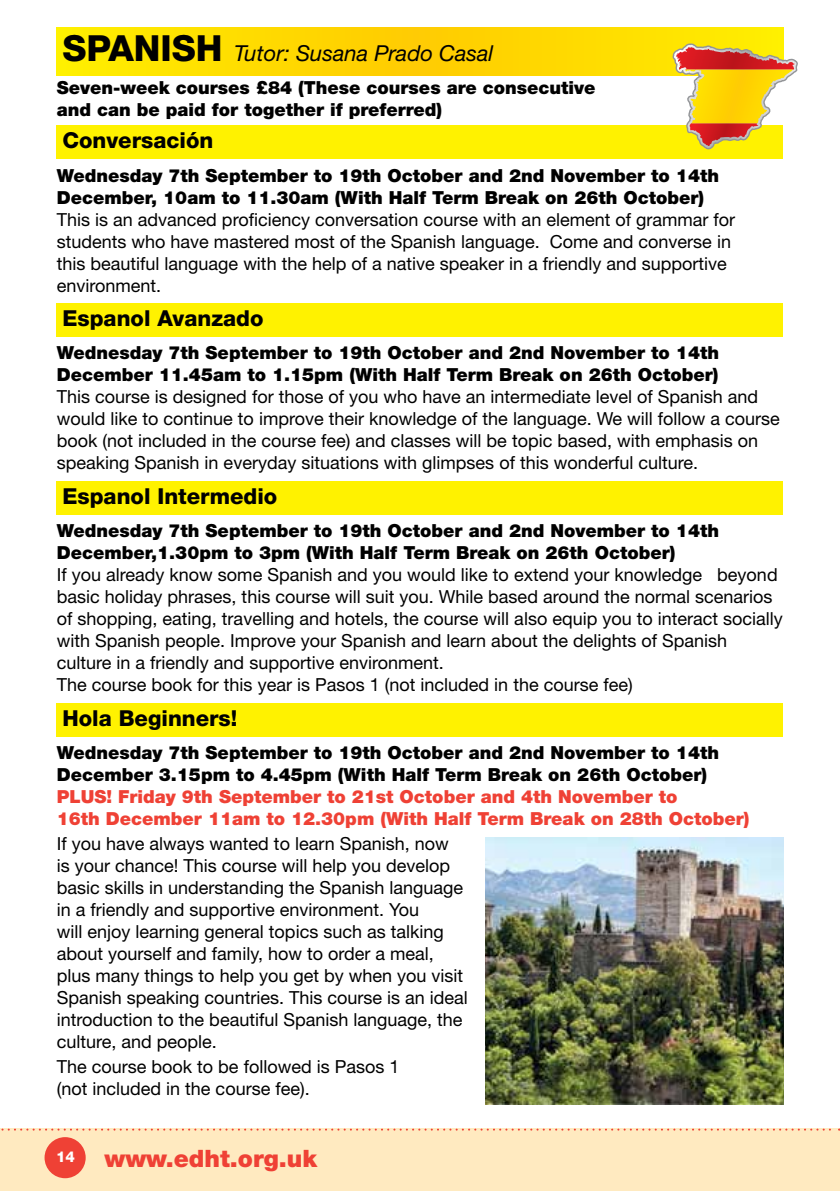
<style>
.page{position:relative;width:840px;height:1191px;background:#fff}
.page>*{position:absolute;margin:0;border:0;box-sizing:border-box;transform-origin:0 0}
.t1{font:900 24px "Helvetica Neue LT";color:#ef4135}
.t2{font:800 22px "Helvetica Neue LT";color:#000}
.t3{font:italic 22px "Helvetica Neue LT";color:#000}
.t4{font:18px/22px "Helvetica Neue LT";color:#000}
.t5{font:900 18px/22px "Helvetica Neue LT";color:#000}
.t6{font:900 18px/22px "Helvetica Neue LT";color:#ef4135}
.s1{font-weight:800;font-style:normal;font-size:36px}
</style>
<div class="page">
<svg style="left:57px;top:28px;width:725px;height:47px;background:#fedb00"></svg>
<div style="left:57px;top:126px;width:725px;height:33px;background:#fff200"></div>
<div style="left:57px;top:303px;width:725px;height:34px;background:#fff200"></div>
<div style="left:57px;top:481px;width:725px;height:34px;background:#fff200"></div>
<div style="left:57px;top:703px;width:725px;height:33px;background:#fff200"></div>
<img style="left:485px;top:838px;width:297px;height:266px">
<svg style="left:673px;top:44px;width:125px;height:115px"></svg>
<div style="left:0;top:1128px;width:839px;height:63px;background:#ffeac0"></div>
<div style="left:45px;top:1137px;width:41px;height:41px;background:#ef4135;border-radius:50%"></div>
<svg style="left:1px;top:1128px;width:838px;height:2px"></svg>
<p class="t3" style="left:62px;top:40px;width:432px"><span class="s1">SPANISH</span> Tutor: Susana Prado Casal</p>
<p class="t5" style="left:57px;top:77px;width:540px">Seven-week courses £84 (These courses are consecutive and can be paid for together if preferred)</p>
<p class="t2" style="left:62px;top:127px;width:152px">Conversación</p>
<p class="t5" style="left:57px;top:164px;width:663px">Wednesday 7th September to 19th October and 2nd November to 14th<br>December, 10am to 11.30am (With Half Term Break on 26th October)</p>
<p class="t4" style="left:57px;top:208px;width:679px">This is an advanced proficiency conversation course with an element of grammar for students who have mastered most of the Spanish language. Come and converse in this beautiful language with the help of a native speaker in a friendly and supportive environment.</p>
<p class="t2" style="left:62px;top:305px;width:202px">Espanol Avanzado</p>
<p class="t5" style="left:57px;top:342px;width:663px">Wednesday 7th September to 19th October and 2nd November to 14th<br>December 11.45am to 1.15pm (With Half Term Break on 26th October)</p>
<p class="t4" style="left:57px;top:386px;width:724px">This course is designed for those of you who have an intermediate level of Spanish and would like to continue to improve their knowledge of the language. We will follow a course book (not included in the course fee) and classes will be topic based, with emphasis on speaking Spanish in everyday situations with glimpses of this wonderful culture.</p>
<p class="t2" style="left:62px;top:483px;width:216px">Espanol Intermedio</p>
<p class="t5" style="left:57px;top:520px;width:663px">Wednesday 7th September to 19th October and 2nd November to 14th<br>December,1.30pm to 3pm (With Half Term Break on 26th October)</p>
<p class="t4" style="left:57px;top:564px;width:727px">If you already know some Spanish and you would like to extend your knowledge beyond basic holiday phrases, this course will suit you. While based around the normal scenarios of shopping, eating, travelling and hotels, the course will also equip you to interact socially with Spanish people. Improve your Spanish and learn about the delights of Spanish culture in a friendly and supportive environment.<br>The course book for this year is Pasos 1 (not included in the course fee)</p>
<p class="t2" style="left:62px;top:705px;width:176px">Hola Beginners!</p>
<p class="t5" style="left:57px;top:742px;width:663px">Wednesday 7th September to 19th October and 2nd November to 14th<br>December 3.15pm to 4.45pm (With Half Term Break on 26th October)</p>
<p class="t6" style="left:57px;top:785px;width:694px">PLUS! Friday 9th September to 21st October and 4th November to<br>16th December 11am to 12.30pm (With Half Term Break on 28th October)</p>
<p class="t4" style="left:57px;top:832px;width:412px">If you have always wanted to learn Spanish, now<br>is your chance! This course will help you develop basic skills in understanding the Spanish language in a friendly and supportive environment. You<br>will enjoy learning general topics such as talking about yourself and family, how to order a meal, plus many things to help you get by when you visit Spanish speaking countries. This course is an ideal introduction to the beautiful Spanish language, the culture, and people.</p>
<p class="t4" style="left:57px;top:1055px;width:344px">The course book to be followed is Pasos 1 (not included in the course fee).</p>
<h1 class="t1" style="left:56px;top:1144px;width:262px"><sup>14</sup> www.edht.org.uk</h1>
</div>
